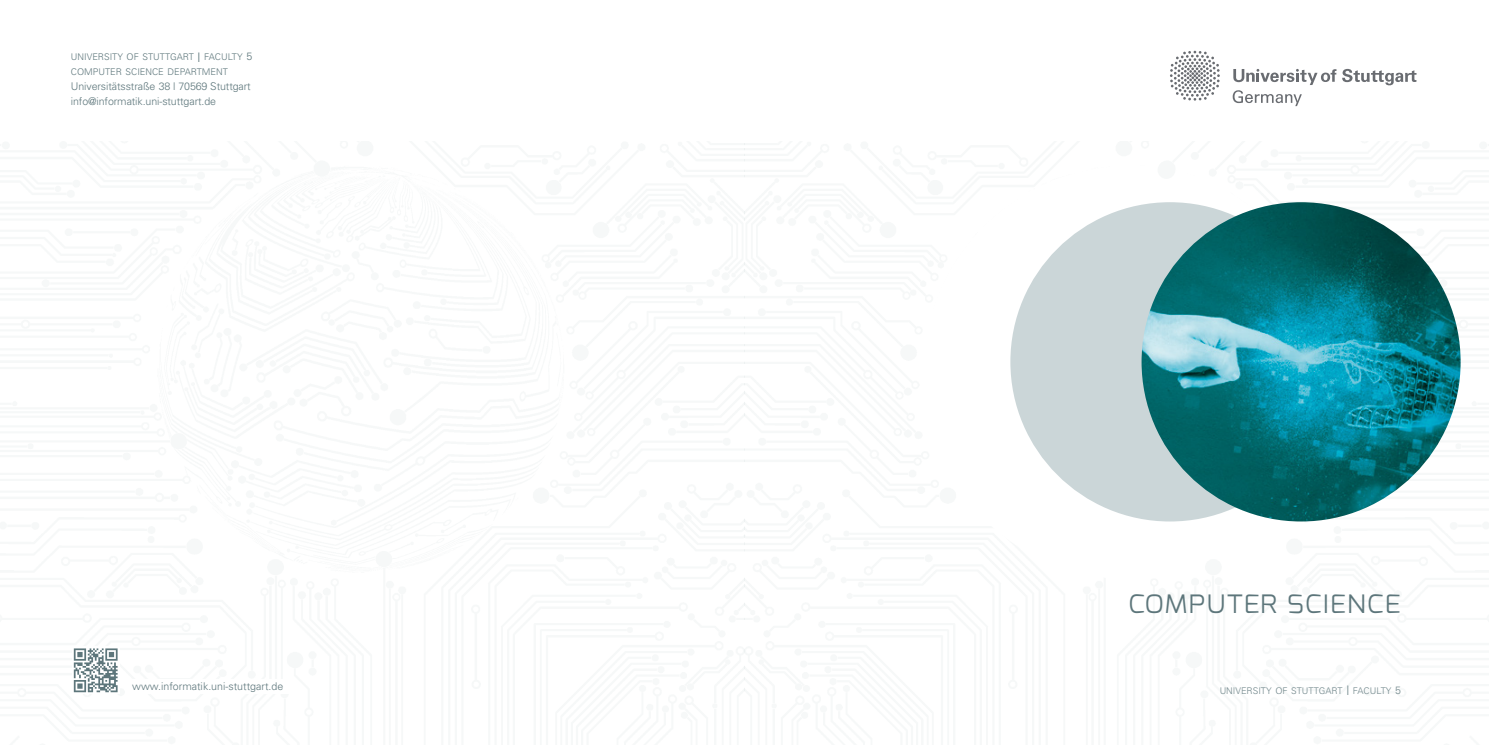
<style>
.page{position:relative;width:1489px;height:745px;background:#fff}
.page>*{position:absolute;margin:0;border:0;box-sizing:border-box;transform-origin:0 0}
.t1{font:300 32.5px "Exo";letter-spacing:.01em;color:#5d767b}
.t2{font:300 10.62px/15px "Univers";letter-spacing:-.01em;color:#5d767b}
.t3{font:300 9.12px/15px "Univers";color:#5d767b}
.s1{font-size:13.12px}
.s2{font-size:10.62px}
</style>
<div class="page">
<div style="left:1010px;top:202px;width:319px;height:319px;background:#cbd6d8;border-radius:50%"></div>
<img style="left:1141px;top:202px;width:319px;height:319px;border-radius:159px">
<svg style="left:73px;top:648px;width:45px;height:45px"></svg>
<svg style="left:74px;top:648px;width:44px;height:43px"></svg>
<svg style="left:1170px;top:51px;width:49px;height:50px"></svg>
<svg style="left:1232px;top:69px;width:184px;height:37px"></svg>
<div style="left:1157px;top:161px;width:18px;height:18px;background:#f6f8f8;border-radius:50%"></div>
<p class="t3" style="left:71px;top:49px;width:183px">UNIVERSITY OF STUTTGART <span class="s1">|</span> FACULTY <span class="s2">5<br></span>COMPUTER SCIENCE DEPARTMENT</p>
<p class="t2" style="left:71px;top:79px;width:181px">Universitätsstraße 38 | 70569 Stuttgart info@informatik.uni-stuttgart.de</p>
<h1 class="t1" style="left:1127px;top:580px;width:274px">computer science</h1>
<p class="t2" style="left:132px;top:678px;width:153px">www.informatik.uni-stuttgart.de</p>
<p class="t3" style="left:1219px;top:682px;width:183px">UNIVERSITY OF STUTTGART <span class="s1">|</span> FACULTY <span class="s2">5</span></p>
</div>
